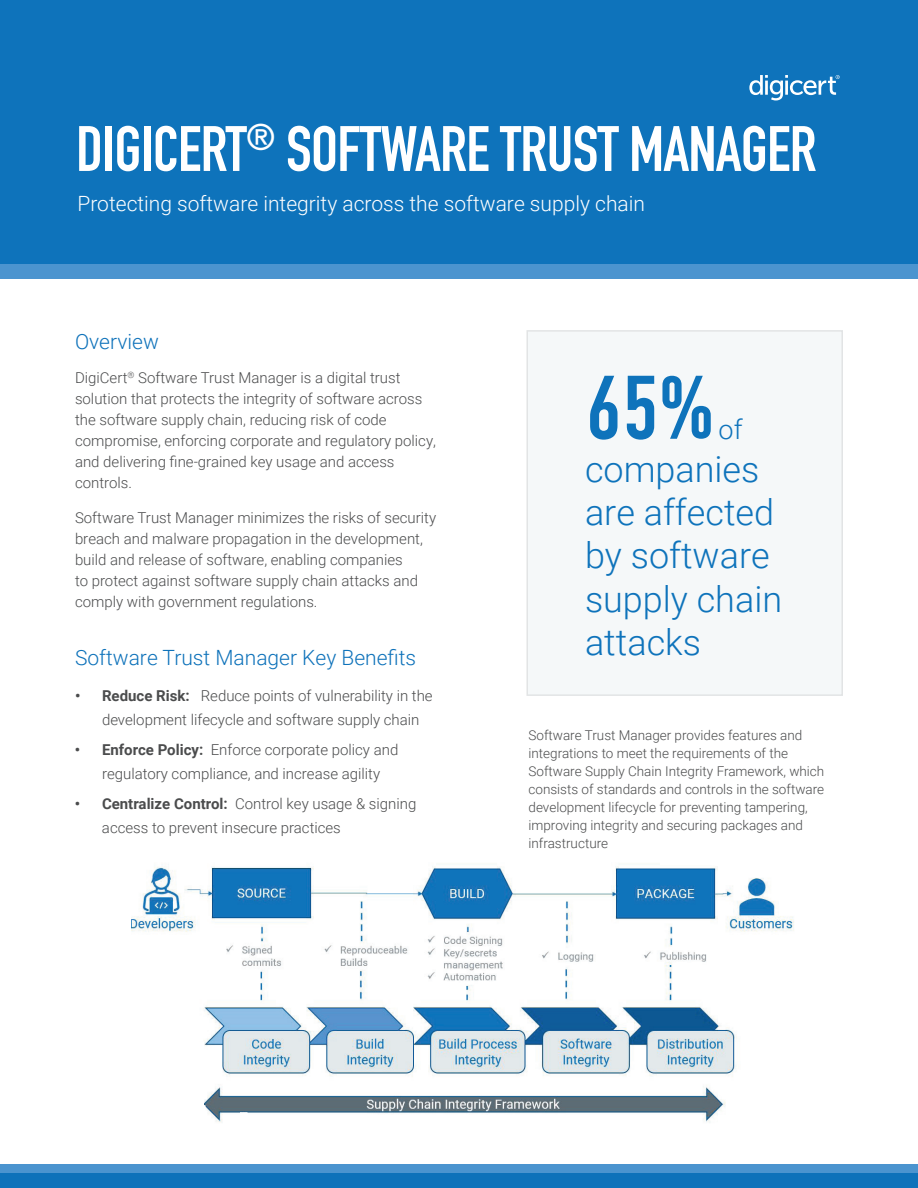
<style>
.page{position:relative;width:918px;height:1188px;background:#fff}
.page>*{position:absolute;margin:0;border:0;box-sizing:border-box;transform-origin:0 0}
.t1{font:90px "DIN Condensed";color:#0e73bb}
.t2{font:700 63px "DIN Condensed";letter-spacing:-.01em;color:#fff}
.t3{font:300 36px/43.2px "Roboto";color:#0e73bb}
.t4{font:300 27px "Roboto";color:#0e73bb}
.t5{font:300 21px "Roboto";color:#fff}
.t6{font:300 21px "Roboto";color:#0e72ba}
.t7{font:300 15px/21px "Roboto";color:#4b4c4d}
.t8{font:300 13.5px/18px "Roboto";color:#4b4c4d}
.s1{font-weight:700}
</style>
<div class="page">
<div style="left:0;top:0;width:918px;height:279px;background:#0e73bb"></div>
<div style="left:0;top:265px;width:918px;height:14px;background:#4b94cf"></div>
<svg style="left:749px;top:75px;width:91px;height:25px"></svg>
<div style="left:526px;top:330px;width:317px;height:366px;background:#f5f8f9;border:2px solid #e2e4e5"></div>
<div style="left:0;top:1173px;width:918px;height:15px;background:#0e72ba"></div>
<div style="left:0;top:1164px;width:918px;height:9px;background:#4b94cf"></div>
<img style="left:131px;top:864px;width:663px;height:259px">
<div style="left:660px;top:790px;width:140px;height:75px;background:#fff"></div>
<div style="left:82px;top:1042px;width:122px;height:94px;background:#fff"></div>
<svg style="left:204px;top:1101px;width:2px;height:22px"></svg>
<div style="left:240px;top:1113px;width:8px;height:14px;background:#fff"></div>
<h2 class="t2" style="left:76px;top:107px;width:742px">DIGICERT<sup>®</sup> SOFTWARE TRUST MANAGER</h2>
<h3 class="t5" style="left:78px;top:189px;width:569px">Protecting software integrity across the software supply chain</h3>
<h3 class="t6" style="left:75px;top:327px;width:85px">Overview</h3>
<p class="t7" style="left:75px;top:367px;width:363px">DigiCert<sup>®</sup> Software Trust Manager is a digital trust solution that protects the integrity of software across the software supply chain, reducing risk of code compromise, enforcing corporate and regulatory policy, and delivering fine-grained key usage and access controls.</p>
<p class="t7" style="left:75px;top:506px;width:363px">Software Trust Manager minimizes the risks of security breach and malware propagation in the development, build and release of software, enabling companies<br>to protect against software supply chain attacks and comply with government regulations.</p>
<h3 class="t6" style="left:75px;top:643px;width:343px">Software Trust Manager Key Benefits</h3>
<p class="t7" style="left:102px;top:683px;width:332px;line-height:24px;text-indent:-27px"><span class="s1">• Reduce Risk:</span> Reduce points of vulnerability in the development lifecycle and software supply chain</p>
<p class="t7" style="left:75px;top:737px;width:325px;line-height:24px;text-align:center"><span class="s1">• Enforce Policy:</span> Enforce corporate policy and regulatory compliance, and increase agility</p>
<p class="t7" style="left:102px;top:791px;width:316px;line-height:24px;text-indent:-27px"><span class="s1">• Centralize Control:</span> Control key usage &amp; signing access to prevent insecure practices</p>
<h1 class="t1" style="left:585px;top:358px;width:131px">65%</h1>
<h3 class="t4" style="left:719px;top:410px;width:26px">of</h3>
<h3 class="t3" style="left:585px;top:446px;width:199px">companies are affected by software supply chain attacks</h3>
<p class="t8" style="left:529px;top:725px;width:297px">Software Trust Manager provides features and integrations to meet the requirements of the Software Supply Chain Integrity Framework, which consists of standards and controls in the software development lifecycle for preventing tampering, improving integrity and securing packages and infrastructure</p>
</div>
